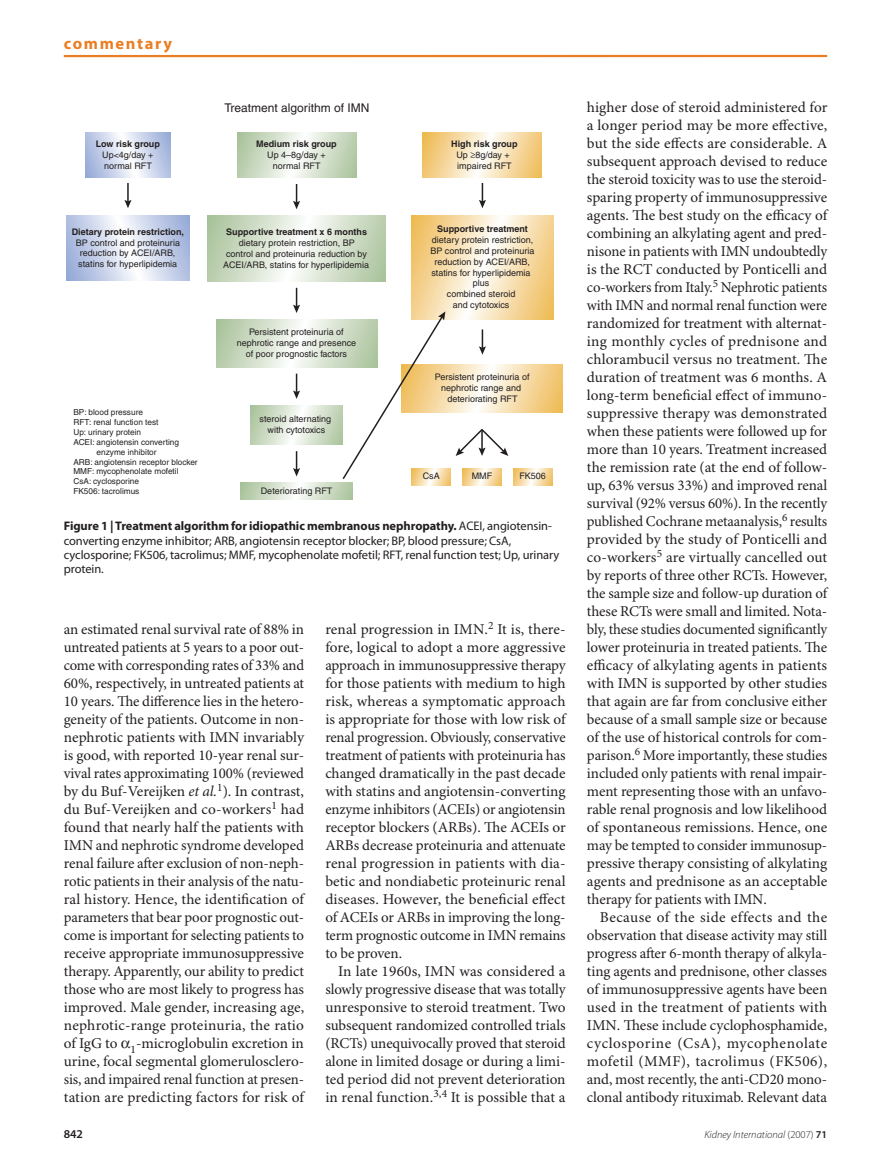
<style>
.page{position:relative;width:891px;height:1175px;background:#fff}
.page>*{position:absolute;margin:0;border:0;box-sizing:border-box;transform-origin:0 0}
.t1{font:700 16.5px "Myriad Pro";letter-spacing:.1em;color:#ea7e24}
.t2{font:15px/18px "Minion Pro";letter-spacing:-.005em;color:#231f20;text-align:justify}
.t3{font:12.45px/14.2px "Myriad Pro";letter-spacing:-.005em;color:#231f20}
.t4{font:12px "Helvetica";color:#231f20}
.t5{font:600 12px "Myriad Pro";color:#231f20}
.t6{font:italic 300 10.5px "Myriad Pro";color:#231f20}
.t7{font:9px/10.8px "Helvetica";color:#231f20;text-align:center}
.t8{font:700 9px "Helvetica";color:#231f20}
.t9{font:8.25px "Helvetica";color:#231f20}
.s1{font-weight:700}
.s2{font-style:italic}
.s3{font-style:normal}
.s4{font-weight:600;font-style:normal}
</style>
<div class="page">
<hr style="left:64px;top:55px;width:763px;height:2px;background:#ea7e24">
<svg style="left:237px;top:133px;width:119px;height:45px;background:#d5e1cd"></svg>
<svg style="left:207px;top:215px;width:179px;height:66px;background:#d4e0cd"></svg>
<svg style="left:216px;top:319px;width:125px;height:48px"></svg>
<svg style="left:250px;top:405px;width:91px;height:40px"></svg>
<svg style="left:240px;top:483px;width:113px;height:17px;background:#d2dfca"></svg>
<svg style="left:293px;top:184px;width:7px;height:25px"></svg>
<svg style="left:479px;top:183px;width:7px;height:25px"></svg>
<svg style="left:479px;top:329px;width:7px;height:26px"></svg>
<svg style="left:293px;top:373px;width:7px;height:26px"></svg>
<svg style="left:293px;top:451px;width:7px;height:25px"></svg>
<svg style="left:293px;top:288px;width:7px;height:25px"></svg>
<svg style="left:124px;top:183px;width:8px;height:25px"></svg>
<svg style="left:85px;top:133px;width:86px;height:45px"></svg>
<svg style="left:66px;top:215px;width:123px;height:66px"></svg>
<svg style="left:423px;top:133px;width:119px;height:45px;background:#f6ddab"></svg>
<svg style="left:411px;top:215px;width:143px;height:104px;background:#f7dfb1"></svg>
<svg style="left:445px;top:364px;width:118px;height:48px;background:#f7e2b8"></svg>
<svg style="left:462px;top:468px;width:39px;height:17px"></svg>
<svg style="left:412px;top:468px;width:39px;height:17px"></svg>
<svg style="left:513px;top:468px;width:39px;height:17px"></svg>
<svg style="left:456px;top:429px;width:52px;height:27px"></svg>
<svg style="left:341px;top:311px;width:104px;height:170px"></svg>
<p class="t1" style="left:64px;top:37px;width:110px">commentary</p>
<p class="t8" style="left:96px;top:141px;width:66px">Low risk group</p>
<p class="t7" style="left:102px;top:150px;width:53px;text-align:left">Up&lt;4g/day + normal RFT</p>
<p class="t8" style="left:72px;top:228px;width:114px">Dietary protein restriction,</p>
<p class="t7" style="left:76px;top:238px;width:106px;text-align:left">BP control and proteinuria reduction by ACEI/ARB, statins for hyperlipidemia</p>
<p class="t9" style="left:73px;top:409px;width:71px">BP: blood pressure</p>
<p class="t9" style="left:73px;top:419px;width:87px">RFT: renal function test</p>
<p class="t9" style="left:73px;top:429px;width:69px">Up: urinary protein</p>
<p class="t9" style="left:73px;top:439px;width:107px">ACEI: angiotensin converting</p>
<p class="t9" style="left:97px;top:449px;width:62px">enzyme inhibitor</p>
<p class="t9" style="left:73px;top:458px;width:126px">ARB: angiotensin receptor blocker</p>
<p class="t9" style="left:73px;top:468px;width:107px">MMF: mycophenolate mofetil</p>
<p class="t9" style="left:73px;top:478px;width:67px">CsA: cyclosporine</p>
<p class="t9" style="left:73px;top:488px;width:67px">FK506: tacrolimus</p>
<p class="t4" style="left:225px;top:104px;width:146px">Treatment algorithm of IMN</p>
<p class="t8" style="left:256px;top:141px;width:82px">Medium risk group</p>
<p class="t7" style="left:267px;top:150px;width:60px">Up 4–8g/day + normal RFT</p>
<p class="t8" style="left:226px;top:229px;width:142px">Supportive treatment x 6 months</p>
<p class="t7" style="left:223px;top:238px;width:147px">dietary protein restriction, BP<br>control and proteinuria reduction by<br>ACEI/ARB, statins for hyperlipidemia</p>
<p class="t7" style="left:237px;top:328px;width:121px">Persistent proteinuria of nephrotic range and presence of poor prognostic factors</p>
<p class="t7" style="left:260px;top:415px;width:73px">steroid alternating with cytotoxics</p>
<p class="t7" style="left:261px;top:486px;width:73px">Deteriorating RFT</p>
<p class="t7" style="left:451px;top:140px;width:68px"><span class="s1">High risk group<br></span>Up ≥8g/day + impaired RFT</p>
<p class="t8" style="left:437px;top:226px;width:92px">Supportive treatment</p>
<p class="t7" style="left:430px;top:235px;width:106px">dietary protein restriction,<br>BP control and proteinuria reduction by ACEI/ARB, statins for hyperlipidemia plus<br>combined steroid<br>and cytotoxics</p>
<p class="t7" style="left:435px;top:372px;width:96px">Persistent proteinuria of nephrotic range and deteriorating RFT</p>
<p class="t7" style="left:423px;top:472px;width:19px">CsA</p>
<p class="t7" style="left:472px;top:472px;width:22px">MMF</p>
<p class="t7" style="left:519px;top:472px;width:28px">FK506</p>
<p class="t3" style="left:64px;top:520px;width:497px"><span class="s1">Figure 1 | Treatment algorithm for idiopathic membranous nephropathy.</span> ACEI, angiotensin&shy;converting enzyme inhibitor; ARB, angiotensin receptor blocker; BP, blood pressure; CsA, cyclosporine; FK506, tacrolimus; MMF, mycophenolate mofetil; RFT, renal function test; Up, urinary protein.</p>
<p class="t2" style="left:64px;top:621px;width:242px">an estimated renal survival rate of 88% in untreated patients at 5 years to a poor out&shy;come with corresponding rates of 33% and 60%, respectively, in untreated patients at 10 years. The difference lies in the hetero&shy;geneity of the patients. Outcome in non&shy;nephrotic patients with IMN invariably is good, with reported 10-year renal sur&shy;vival rates approximating 100% (reviewed by du Buf-Vereijken <span class="s2">et al.</span><sup>1</sup>). In contrast, du Buf-Vereijken and co-workers<sup>1</sup> had found that nearly half the patients with IMN and nephrotic syndrome developed renal failure after exclusion of non-neph&shy;rotic patients in their analysis of the natu&shy;ral history. Hence, the identification of parameters that bear poor prognostic out&shy;come is important for selecting patients to receive appropriate immunosuppressive therapy. Apparently, our ability to predict those who are most likely to progress has improved. Male gender, increasing age, nephrotic-range proteinuria, the ratio of IgG to <sub>1</sub>-microglobulin excretion in urine, focal segmental glomerulosclero&shy;sis, and impaired renal function at presen&shy;tation are predicting factors for risk of</p>
<p class="t2" style="left:325px;top:621px;width:242px">renal progression in IMN.<sup>2</sup> It is, there&shy;fore, logical to adopt a more aggressive approach in immunosuppressive therapy for those patients with medium to high risk, whereas a symptomatic approach is appropriate for those with low risk of renal progression. Obviously, conservative treatment of patients with proteinuria has changed dramatically in the past decade with statins and angiotensin-converting enzyme inhibitors (ACEIs) or angiotensin receptor blockers (ARBs). The ACEIs or ARBs decrease proteinuria and attenuate renal progression in patients with dia&shy;betic and nondiabetic proteinuric renal diseases. However, the beneficial effect of ACEIs or ARBs in improving the long&shy;term prognostic outcome in IMN remains to be proven.</p>
<p class="t2" style="left:325px;top:963px;width:242px;text-indent:13px">In late 1960s, IMN was considered a slowly progressive disease that was totally unresponsive to steroid treatment. Two subsequent randomized controlled trials (RCTs) unequivocally proved that steroid alone in limited dosage or during a limi&shy;ted period did not prevent deterioration in renal function.<sup>3,4</sup> It is possible that a</p>
<p class="t2" style="left:587px;top:99px;width:242px">higher dose of steroid administered for a longer period may be more effective, but the side effects are considerable. A subsequent approach devised to reduce the steroid toxicity was to use the steroid&shy;sparing property of immunosuppressive agents. The best study on the efficacy of combining an alkylating agent and pred&shy;nisone in patients with IMN undoubtedly is the RCT conducted by Ponticelli and co-workers from Italy.<sup>5</sup> Nephrotic patients with IMN and normal renal function were randomized for treatment with alternat&shy;ing monthly cycles of prednisone and chlorambucil versus no treatment. The duration of treatment was 6 months. A long-term beneficial effect of immuno&shy;suppressive therapy was demonstrated when these patients were followed up for more than 10 years. Treatment increased the remission rate (at the end of follow&shy;up, 63% versus 33%) and improved renal survival (92% versus 60%). In the recently published Cochrane metaanalysis,<sup>6</sup> results provided by the study of Ponticelli and co-workers<sup>5</sup> are virtually cancelled out by reports of three other RCTs. However, the sample size and follow-up duration of these RCTs were small and limited. Nota&shy;bly, these studies documented significantly lower proteinuria in treated patients. The efficacy of alkylating agents in patients with IMN is supported by other studies that again are far from conclusive either because of a small sample size or because of the use of historical controls for com&shy;parison.<sup>6</sup> More importantly, these studies included only patients with renal impair&shy;ment representing those with an unfavo&shy;rable renal prognosis and low likelihood of spontaneous remissions. Hence, one may be tempted to consider immunosup&shy;pressive therapy consisting of alkylating agents and prednisone as an acceptable therapy for patients with IMN.</p>
<p class="t2" style="left:587px;top:909px;width:242px;text-indent:13px">Because of the side effects and the observation that disease activity may still progress after 6-month therapy of alkyla&shy;ting agents and prednisone, other classes of immunosuppressive agents have been used in the treatment of patients with IMN. These include cyclophosphamide, cyclosporine (CsA), mycophenolate mofetil (MMF), tacrolimus (FK506), and, most recently, the anti-CD20 mono&shy;clonal antibody rituximab. Relevant data</p>
<p class="t5" style="left:64px;top:1129px;width:21px">842</p>
<p class="t6" style="left:705px;top:1128px;width:124px">Kidney International <span class="s3">(2007)</span> <span class="s4">71</span></p>
</div>
